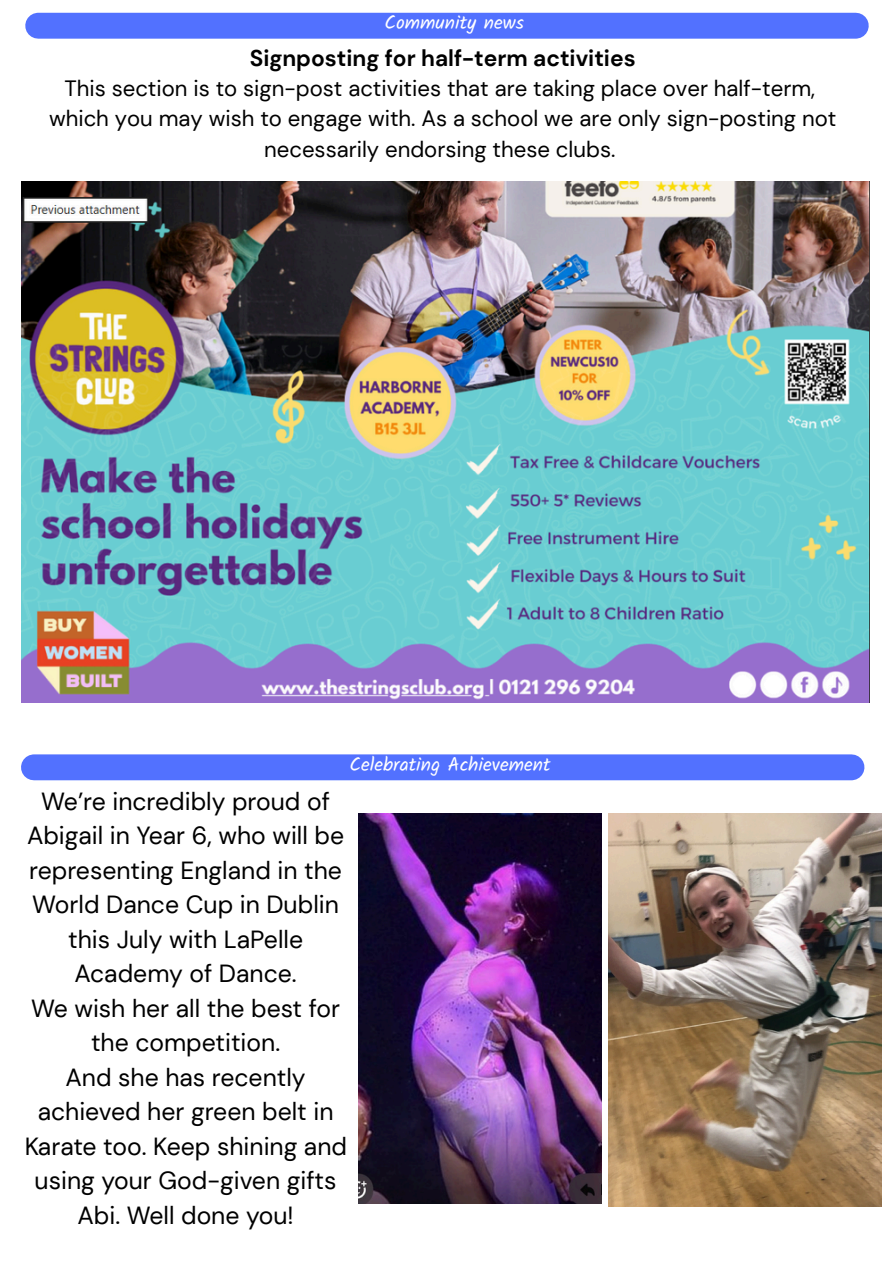
<style>
.page{position:relative;width:894px;height:1264px;background:#fff}
.page>*{position:absolute;margin:0;border:0;box-sizing:border-box;transform-origin:0 0}
.t1{font:24.75px/34.5px "DM Sans";color:#000;text-align:center}
.t2{font:700 22.8px "DM Sans";color:#000}
.t3{font:22.2px/30.5px "DM Sans";color:#000;text-align:center}
.t4{font:19.35px "Kalam";color:#fff}
</style>
<div class="page">
<div style="left:38px;top:13px;width:817px;height:26px;background:#5271ff"></div>
<div style="left:34px;top:754px;width:817px;height:26px;background:#5271ff"></div>
<img style="left:358px;top:813px;width:243px;height:390px">
<img style="left:608px;top:813px;width:272px;height:393px">
<img style="left:21px;top:181px;width:847px;height:521px">
<p class="t4" style="left:384px;top:11px;width:141px">Community news</p>
<p class="t2" style="left:250px;top:43px;width:387px">Signposting for half-term activities</p>
<p class="t3" style="left:49px;top:73px;width:788px">This section is to sign-post activities that are taking place over half-term, which you may wish to engage with. As a school we are only sign-posting not necessarily endorsing these clubs.</p>
<p class="t4" style="left:349px;top:752px;width:202px">Celebrating Achievement</p>
<p class="t1" style="left:24px;top:784px;width:324px">We’re incredibly proud of<br>Abigail in Year 6, who will be representing England in the<br>World Dance Cup in Dublin this July with LaPelle<br>Academy of Dance.<br>We wish her all the best for the competition.<br>And she has recently achieved her green belt in<br>Karate too. Keep shining and using your God-given gifts<br>Abi. Well done you!</p>
</div>
